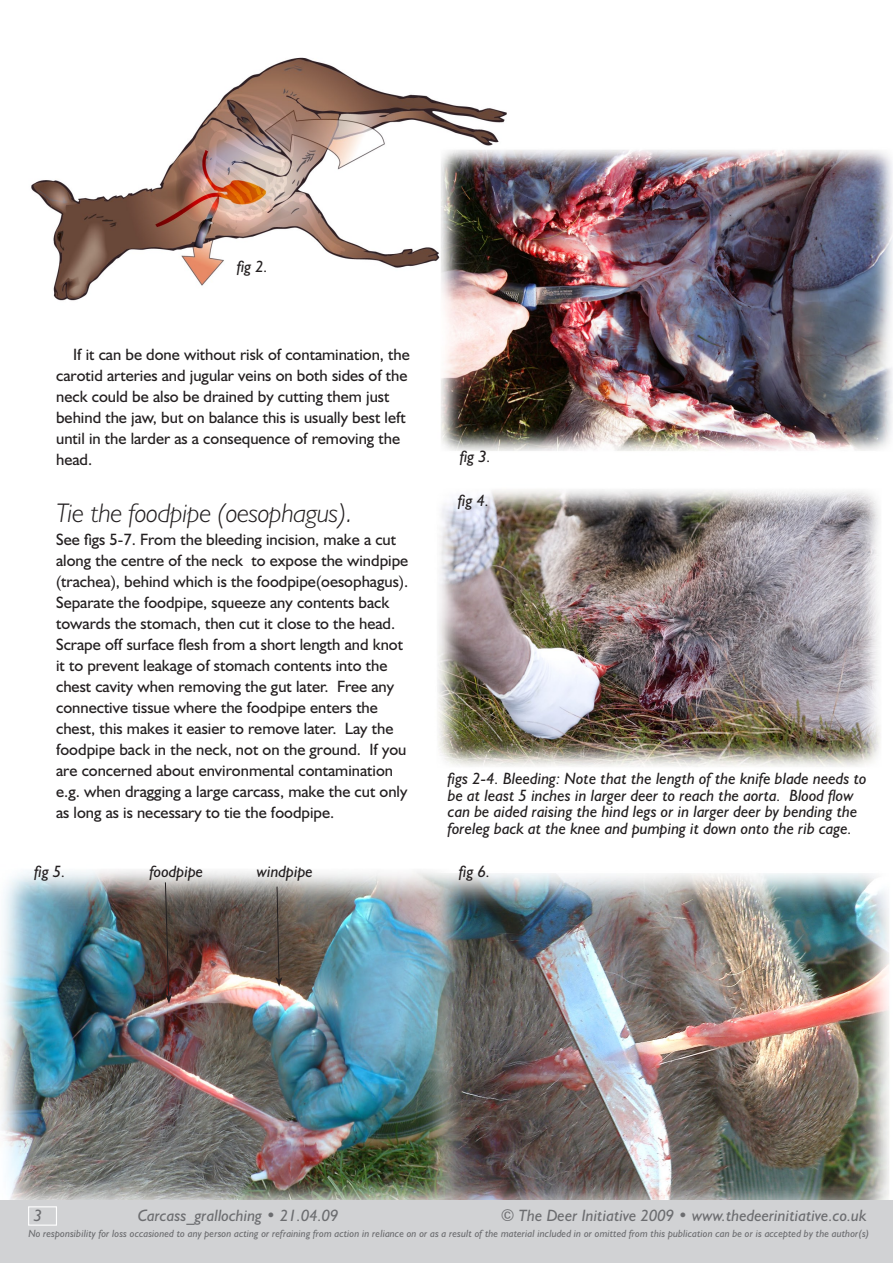
<style>
.page{position:relative;width:893px;height:1263px;background:#fff}
.page>*{position:absolute;margin:0;border:0;box-sizing:border-box;transform-origin:0 0}
.headerMinMin{font:italic 300 27px "Humanist 521 BT";letter-spacing:-.005em;color:#231f20}
.basic_indent{font:16.5px/21px "Humanist 521 BT";color:#231f20}
.t1{font:italic 16.5px/16.5px "Humanist 521 BT";color:#231f20}
.t2{font:italic 16.5px "Humanist 521 BT";color:#6c6d70}
.t3{font:italic 10.5px "Humanist 521 BT";letter-spacing:.005em;color:#6c6d70}
</style>
<div class="page">
<img style="left:0;top:57px;width:893px;height:1144px">
<div style="left:0;top:1201px;width:893px;height:62px;background:#d1d2d4"></div>
<div style="left:28px;top:1206px;width:29px;height:20px;border:1px solid #fff"></div>
<svg style="left:275px;top:886px;width:7px;height:100px"></svg>
<svg style="left:165px;top:882px;width:7px;height:121px"></svg>
<p class="t1" style="left:237px;top:258px;width:33px">fig 2.</p>
<p class="basic_indent" style="left:56px;top:344px;width:355px;text-indent:17px">If it can be done without risk of contamination, the carotid arteries and jugular veins on both sides of the neck could be also be drained by cutting them just behind the jaw, but on balance this is usually best left until in the larder as a consequence of removing the head.</p>
<p class="headerMinMin" style="left:56px;top:496px;width:298px">Tie the foodpipe (oesophagus).</p>
<p class="basic_indent" style="left:56px;top:528px;width:354px">See figs 5-7. From the bleeding incision, make a cut along the centre of the neck to expose the windpipe (trachea), behind which is the foodpipe(oesophagus).</p>
<p class="basic_indent" style="left:56px;top:591px;width:353px">Separate the foodpipe, squeeze any contents back towards the stomach, then cut it close to the head.<br>Scrape off surface flesh from a short length and knot it to prevent leakage of stomach contents into the chest cavity when removing the gut later. Free any connective tissue where the foodpipe enters the chest, this makes it easier to remove later. Lay the foodpipe back in the neck, not on the ground. If you are concerned about environmental contamination e.g. when dragging a large carcass, make the cut only as long as is necessary to tie the foodpipe.</p>
<p class="t1" style="left:460px;top:448px;width:33px">fig 3 .</p>
<p class="t1" style="left:458px;top:492px;width:33px">fig 4.</p>
<p class="t1" style="left:448px;top:770px;width:420px">figs 2-4. Bleeding: Note that the length of the knife blade needs to be at least 5 inches in larger deer to reach the aorta. Blood flow can be aided raising the hind legs or in larger deer by bending the foreleg back at the knee and pumping it down onto the rib cage.</p>
<p class="t1" style="left:35px;top:863px;width:33px">fig 5.</p>
<p class="t1" style="left:459px;top:863px;width:33px">fig 6.</p>
<p class="t1" style="left:150px;top:863px;width:55px">foodpipe</p>
<p class="t1" style="left:257px;top:863px;width:58px">windpipe</p>
<p class="t2" style="left:138px;top:1205px;width:202px">Carcass_gralloching • 21 .04.09</p>
<p class="t2" style="left:501px;top:1205px;width:367px">© The Deer Initiative 2009 • www.thedeerinitiative.co.uk</p>
<p class="t3" style="left:28px;top:1227px;width:843px">No responsibility for loss occasioned to any person acting or refraining from action in reliance on or as a result of the material included in or omitted from this publication can be or is accepted by the author(s)</p>
</div>
